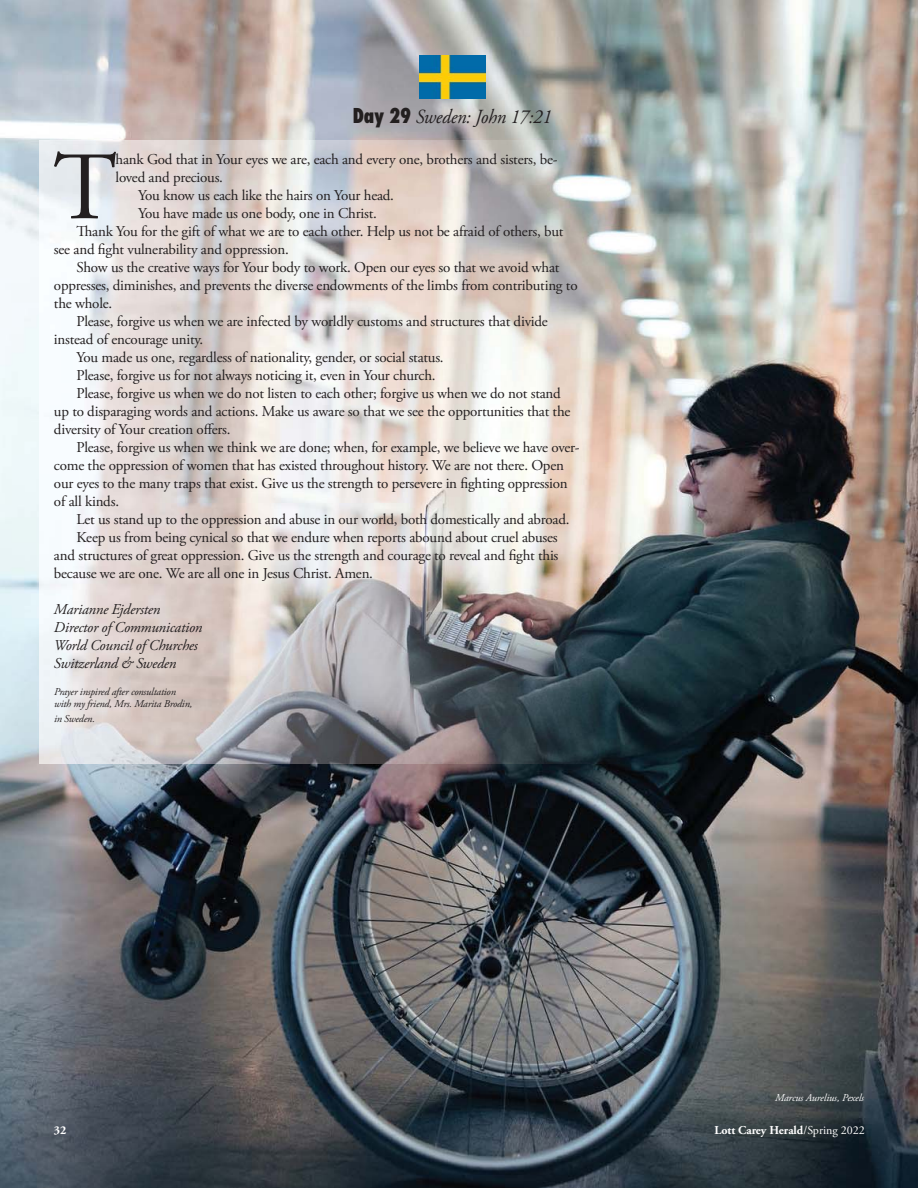
<style>
.page{position:relative;width:918px;height:1188px;background:#fff}
.page>*{position:absolute;margin:0;border:0;box-sizing:border-box;transform-origin:0 0}
.t1{font:96.45px "Adobe Garamond Pro";color:#231f20}
.t2{font:italic 19.95px "Adobe Garamond Pro";letter-spacing:-.01em;color:#231f20;scale:.94 1}
.t3{font:15px "Adobe Garamond Pro";letter-spacing:-.015em;color:#231f20}
.t4{font:italic 15px/18px "Adobe Garamond Pro";letter-spacing:-.015em;color:#231f20}
.t5{font:700 12px "Adobe Garamond Pro";color:#fff}
.t6{font:italic 10.5px/12px "Adobe Garamond Pro";letter-spacing:-.015em;color:#231f20}
.t7{font:italic 10.5px "Adobe Garamond Pro";letter-spacing:-.005em;color:#fff}
.s1{font-family:"Futura";font-weight:800;font-style:normal;font-stretch:condensed}
.s2{font-weight:400}
</style>
<div class="page">
<img style="left:0;top:0;width:918px;height:1188px">
<img style="left:419px;top:56px;width:67px;height:43px">
<img style="left:40px;top:140px;width:579px;height:623px">
<h2 class="t2" style="left:353px;top:109px;width:213px"><span class="s1">Day 29</span> Sweden: John 17:21</h2>
<h1 class="t1" style="left:53px;top:149px;width:65px">T</h1>
<p class="t3" style="left:116px;top:153px;width:444px">hank God that in Your eyes we are, each and every one, brothers and sisters, be-</p>
<p class="t3" style="left:116px;top:171px;width:109px">loved and precious.</p>
<p class="t3" style="left:138px;top:189px;width:258px">You know us each like the hairs on Your head.</p>
<p class="t3" style="left:138px;top:207px;width:240px">You have made us one body, one in Christ.</p>
<p class="t3" style="left:76px;top:225px;width:488px">Thank You for the gift of what we are to each other. Help us not be afraid of others, but</p>
<p class="t3" style="left:54px;top:243px;width:236px">see and fight vulnerability and oppression.</p>
<p class="t3" style="left:76px;top:261px;width:485px">Show us the creative ways for Your body to work. Open our eyes so that we avoid what</p>
<p class="t3" style="left:54px;top:279px;width:525px">oppresses, diminishes, and prevents the diverse endowments of the limbs from contributing to</p>
<p class="t3" style="left:54px;top:297px;width:60px">the whole.</p>
<p class="t3" style="left:76px;top:315px;width:473px">Please, forgive us when we are infected by worldly customs and structures that divide</p>
<p class="t3" style="left:54px;top:333px;width:151px">instead of encourage unity.</p>
<p class="t3" style="left:76px;top:351px;width:369px">You made us one, regardless of nationality, gender, or social status.</p>
<p class="t3" style="left:76px;top:369px;width:361px">Please, forgive us for not always noticing it, even in Your church.</p>
<p class="t3" style="left:76px;top:387px;width:486px">Please, forgive us when we do not listen to each other; forgive us when we do not stand</p>
<p class="t3" style="left:54px;top:405px;width:518px">up to disparaging words and actions. Make us aware so that we see the opportunities that the</p>
<p class="t3" style="left:54px;top:423px;width:178px">diversity of Your creation offers.</p>
<p class="t3" style="left:76px;top:441px;width:505px">Please, forgive us when we think we are done; when, for example, we believe we have over-</p>
<p class="t3" style="left:54px;top:459px;width:511px">come the oppression of women that has existed throughout history. We are not there. Open</p>
<p class="t3" style="left:54px;top:477px;width:515px">our eyes to the many traps that exist. Give us the strength to persevere in fighting oppression</p>
<p class="t3" style="left:54px;top:495px;width:67px">of all kinds.</p>
<p class="t3" style="left:76px;top:513px;width:495px">Let us stand up to the oppression and abuse in our world, both domestically and abroad.</p>
<p class="t3" style="left:76px;top:531px;width:483px">Keep us from being cynical so that we endure when reports abound about cruel abuses</p>
<p class="t3" style="left:54px;top:549px;width:506px">and structures of great oppression. Give us the strength and courage to reveal and fight this</p>
<p class="t3" style="left:54px;top:567px;width:321px">because we are one. We are all one in Jesus Christ. Amen.</p>
<p class="t4" style="left:54px;top:602px;width:150px">Marianne Ejdersten<br>Director of Communication<br>World Council of Churches<br>Switzerland &amp; Sweden</p>
<p class="t6" style="left:54px;top:686px;width:140px">Prayer inspired after consultation with my friend, Mrs. Marita Brodin,</p>
<p class="t6" style="left:54px;top:713px;width:42px">in Sweden.</p>
<p class="t7" style="left:775px;top:1094px;width:91px">Marcus Aurelius, Pexels</p>
<p class="t5" style="left:54px;top:1125px;width:14px">32</p>
<p class="t5" style="left:714px;top:1125px;width:152px">Lott Carey Herald<span class="s2">/Spring 2022</span></p>
</div>
